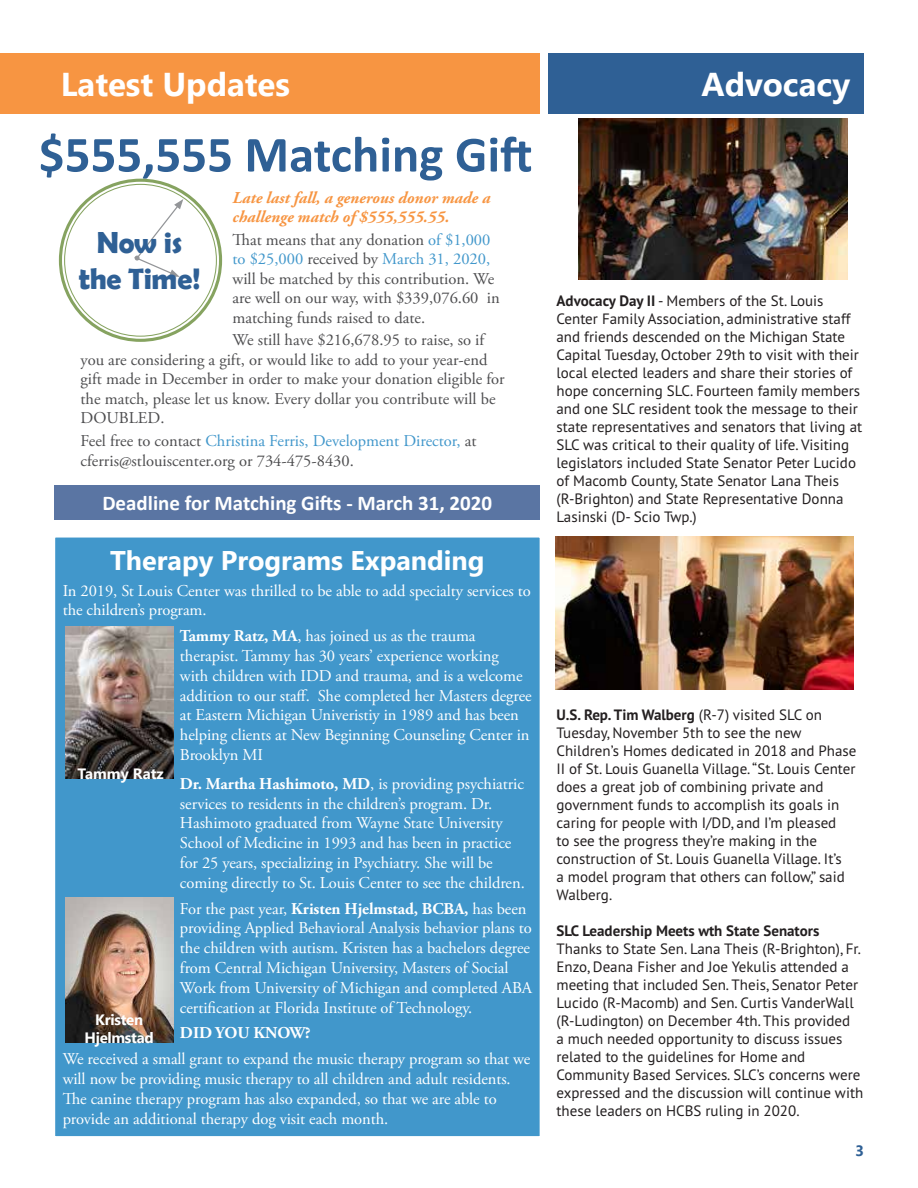
<style>
.page{position:relative;width:918px;height:1188px;background:#fff}
.page>*{position:absolute;margin:0;border:0;box-sizing:border-box;transform-origin:0 0}
.t1{font:700 51px "Calibri";color:#2f6095}
.t2{font:700 33px "Segoe UI";color:#fff}
.t3{font:700 29.85px/35.8px "Berlin Sans FB Demi";letter-spacing:-.01em;color:#2f6095;text-align:center}
.t4{font:700 27px "Segoe UI";color:#fff}
.t5{font:700 21px "Calibri";color:#fff}
.t6{font:16.5px/19.8px "Adobe Garamond Pro";letter-spacing:-.005em;color:#fff}
.t7{font:16.5px/19.5px "Adobe Garamond Pro";color:#4d4d4f}
.t8{font:italic 700 16.5px/19.5px "Adobe Garamond Pro";color:#f79542}
.t9{font:700 16.5px "Adobe Garamond Pro";letter-spacing:-.005em;color:#fff}
.t10{font:15px/18px "PT Sans";color:#231f20}
.t11{font:700 15px "PT Sans";color:#231f20}
.t12{font:700 15px/18px "Segoe UI";letter-spacing:-.02em;color:#fff;text-align:center}
.t13{font:700 15px "Segoe UI";color:#fff}
.t14{font:700 15px "Segoe UI";color:#2f6095}
.s1{color:#4197cb}
.s2{font-weight:700}
</style>
<div class="page">
<div style="left:549px;top:54px;width:315px;height:60px;background:#2f6095"></div>
<div style="left:55px;top:485px;width:485px;height:35px;background:#5a75a3"></div>
<div style="left:0;top:54px;width:540px;height:60px;background:#f79542"></div>
<div style="left:51px;top:533px;width:493px;height:608px;background:#4197cb"></div>
<div style="left:46px;top:529px;width:503px;height:616px;border:9px solid #fff"></div>
<img style="left:578px;top:119px;width:270px;height:161px">
<img style="left:65px;top:626px;width:109px;height:153px">
<div style="left:59px;top:179px;width:163px;height:163px;border:3px solid #86a360;border-radius:50%"></div>
<svg style="left:134px;top:199px;width:49px;height:78px"></svg>
<img style="left:556px;top:536px;width:298px;height:153px">
<img style="left:65px;top:897px;width:109px;height:145px">
<h2 class="t2" style="left:61px;top:53px;width:231px">Latest Updates</h2>
<h1 class="t1" style="left:39px;top:118px;width:495px">$555,555 Matching Gift</h1>
<p class="t8" style="left:233px;top:188px;width:260px">Late last fall, a generous donor made a challenge match of $555,555.55.</p>
<p class="t7" style="left:233px;top:231px;width:269px">That means that any donation <span class="s1">of $1,000 to $25,000</span> received by <span class="s1">March 31, 2020, </span>will be matched by this contribution. We are well on our way, with $339,076.60 in matching funds raised to date.</p>
<p class="t7" style="left:81px;top:331px;width:426px;text-indent:152px">We still have $216,678.95 to raise, so if you are considering a gift, or would like to add to your year-end gift made in December in order to make your donation eligible for the match, please let us know. Every dollar you contribute will be DOUBLED.</p>
<p class="t7" style="left:81px;top:432px;width:397px">Feel free to contact <span class="s1">Christina Ferris, Development Director,</span> at cferris@stlouiscenter.org or 734-475-8430.</p>
<h3 class="t3" style="left:79px;top:224px;width:123px">Now is the Time!</h3>
<h3 class="t5" style="left:102px;top:488px;width:391px">Deadline for Matching Gifts - March 31, 2020</h3>
<h3 class="t4" style="left:110px;top:535px;width:376px">Therapy Programs Expanding</h3>
<p class="t6" style="left:63px;top:581px;width:470px">In 2019, St Louis Center was thrilled to be able to add specialty services to the children’s program.</p>
<p class="t6" style="left:180px;top:627px;width:353px"><span class="s2">Tammy Ratz, MA</span>, has joined us as the trauma therapist. Tammy has 30 years’ experience working<br>with children with IDD and trauma, and is a welcome addition to our staff. She completed her Masters degree at Eastern Michigan Univeristiy in 1989 and has been helping clients at New Beginning Counseling Center in Brooklyn MI</p>
<p class="t6" style="left:180px;top:774px;width:346px"><span class="s2">Dr. Martha Hashimoto, MD</span>, is providing psychiatric services to residents in the children’s program. Dr.<br>Hashimoto graduated from Wayne State University School of Medicine in 1993 and has been in practice for 25 years, specializing in Psychiatry. She will be coming directly to St. Louis Center to see the children.</p>
<p class="t6" style="left:180px;top:899px;width:354px">For the past year, <span class="s2">Kristen Hjelmstad, BCBA,</span> has been providing Applied Behavioral Analysis behavior plans to the children with autism. Kristen has a bachelors degree from Central Michigan University, Masters of Social Work from University of Michigan and completed ABA certification at Florida Institute of Technology.</p>
<p class="t9" style="left:180px;top:1024px;width:132px">DID YOU KNOW?</p>
<p class="t6" style="left:63px;top:1050px;width:469px">We received a small grant to expand the music therapy program so that we will now be providing music therapy to all children and adult residents.<br>The canine therapy program has also expanded, so that we are able to provide an additional therapy dog visit each month.</p>
<p class="t13" style="left:78px;top:759px;width:88px">Tammy Ratz</p>
<p class="t12" style="left:85px;top:1009px;width:71px">Kristen<br>Hjelmstad</p>
<h2 class="t2" style="left:702px;top:53px;width:150px">Advocacy</h2>
<p class="t10" style="left:557px;top:291px;width:307px"><span class="s2">Advocacy Day II</span> - Members of the St. Louis Center Family Association, administrative staff and friends descended on the Michigan State Capital Tuesday, October 29th to visit with their local elected leaders and share their stories of hope concerning SLC. Fourteen family members and one SLC resident took the message to their state representatives and senators that living at SLC was critical to their quality of life. Visiting legislators included State Senator Peter Lucido of Macomb County, State Senator Lana Theis (R-Brighton) and State Representative Donna Lasinski (D- Scio Twp.)</p>
<p class="t10" style="left:557px;top:705px;width:301px"><span class="s2">U.S. Rep. Tim Walberg</span> (R-7) visited SLC on Tuesday, November 5th to see the new Children’s Homes dedicated in 2018 and Phase II of St. Louis Guanella Village. “St. Louis Center does a great job of combining private and government funds to accomplish its goals in caring for people with I/DD, and I’m pleased<br>to see the progress they’re making in the construction of St. Louis Guanella Village. It’s<br>a model program that others can follow,” said Walberg.</p>
<p class="t11" style="left:557px;top:921px;width:264px">SLC Leadership Meets wth State Senators</p>
<p class="t10" style="left:557px;top:939px;width:308px">Thanks to State Sen. Lana Theis (R-Brighton), Fr.<br>Enzo, Deana Fisher and Joe Yekulis attended a meeting that included Sen. Theis, Senator Peter Lucido (R-Macomb) and Sen. Curtis VanderWall (R-Ludington) on December 4th. This provided<br>a much needed opportunity to discuss issues related to the guidelines for Home and Community Based Services. SLC’s concerns were expressed and the discussion will continue with these leaders on HCBS ruling in 2020.</p>
<p class="t14" style="left:855px;top:1137px;width:10px">3</p>
</div>
